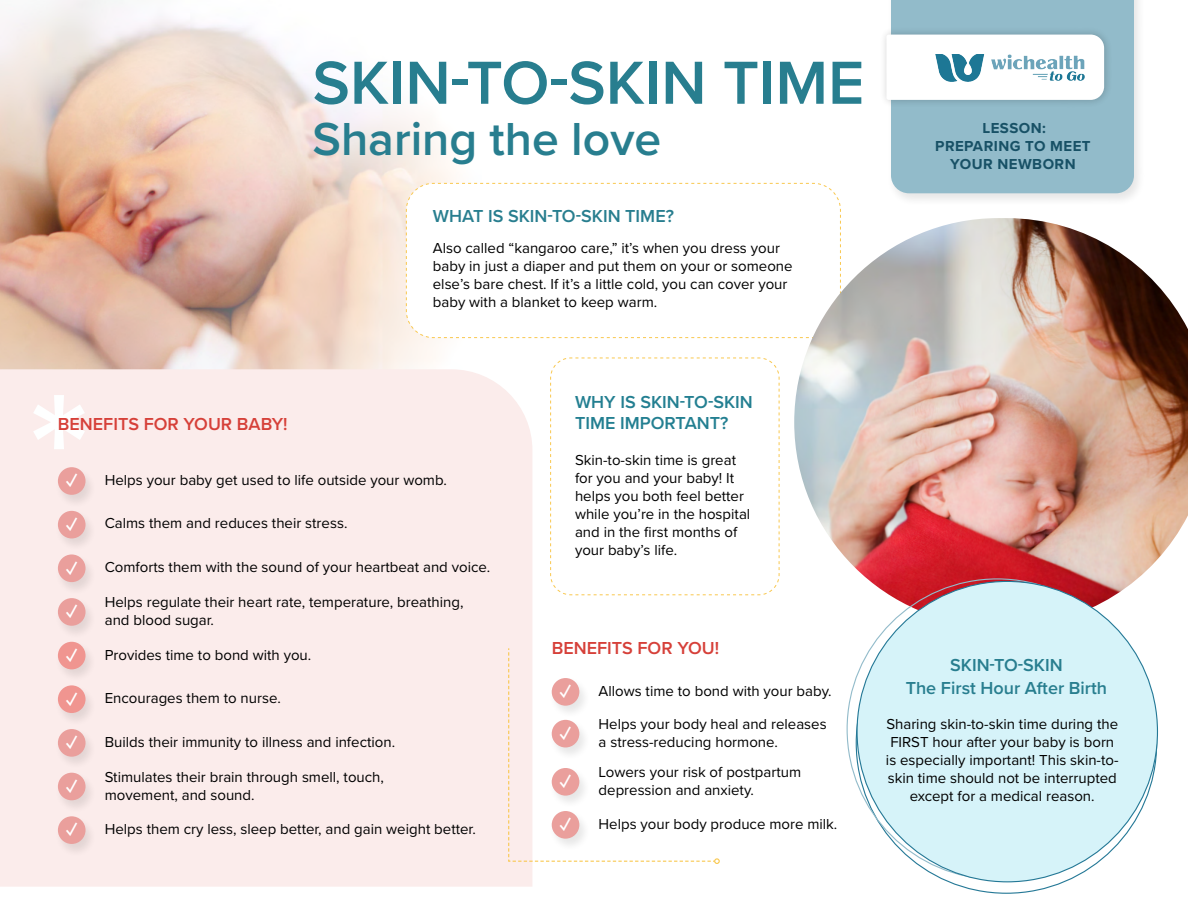
<style>
.page{position:relative;width:1188px;height:918px;background:#fff}
.page>*{position:absolute;margin:0;border:0;box-sizing:border-box;transform-origin:0 0}
.t1{font:600 180px "Proxima Nova";color:#feffff}
.t2{font:600 63px "Proxima Nova";color:#287e8f}
.t3{font:600 48px "Proxima Nova";color:#287e8f}
.t4{font:700 21px "Proxima Nova";color:#fff}
.t5{font:600 18px "Proxima Nova";color:#287e8f}
.t6{font:600 18px "Proxima Nova";color:#d64039}
.t7{font:600 18px/21px "Proxima Nova";color:#237f91}
.t8{font:15px/18px "Proxima Nova";color:#000}
.t9{font:700 15px/18px "Proxima Nova";letter-spacing:.03em;color:#185166;text-align:center}
</style>
<div class="page">
<img style="left:0;top:0;width:482px;height:369px">
<svg style="left:406px;top:183px;width:435px;height:155px"></svg>
<div style="left:0;top:369px;width:532px;height:518px;background:#fbeceb"></div>
<img style="left:794px;top:218px;width:394px;height:408px">
<svg style="left:550px;top:357px;width:230px;height:239px"></svg>
<div style="left:857px;top:581px;width:300px;height:301px;background:#d6f3f9;border-radius:50%"></div>
<div style="left:54px;top:466px;width:42px;height:42px;background:#000;opacity:.1"></div>
<div style="left:58px;top:467px;width:28px;height:28px;background:#ea9f9c;border-radius:50%"></div>
<div style="left:54px;top:509px;width:42px;height:43px;background:#000;opacity:.1"></div>
<div style="left:58px;top:511px;width:28px;height:27px;background:#ea9f9c;border-radius:50%"></div>
<div style="left:54px;top:553px;width:42px;height:42px;background:#000;opacity:.1"></div>
<div style="left:58px;top:554px;width:28px;height:28px;background:#ea9f9c;border-radius:50%"></div>
<div style="left:54px;top:597px;width:42px;height:42px;background:#000;opacity:.1"></div>
<div style="left:58px;top:598px;width:28px;height:28px;background:#ea9f9c;border-radius:50%"></div>
<div style="left:54px;top:640px;width:42px;height:42px;background:#000;opacity:.1"></div>
<div style="left:58px;top:642px;width:28px;height:27px;background:#f09590;border-radius:50%"></div>
<div style="left:54px;top:684px;width:42px;height:42px;background:#000;opacity:.1"></div>
<div style="left:58px;top:685px;width:28px;height:28px;background:#f09590;border-radius:50%"></div>
<div style="left:54px;top:728px;width:42px;height:42px;background:#000;opacity:.1"></div>
<div style="left:58px;top:729px;width:28px;height:28px;background:#ea9f9c;border-radius:50%"></div>
<div style="left:54px;top:771px;width:42px;height:42px;background:#000;opacity:.1"></div>
<div style="left:58px;top:773px;width:28px;height:27px;background:#ea9f9c;border-radius:50%"></div>
<div style="left:54px;top:815px;width:42px;height:42px;background:#000;opacity:.1"></div>
<div style="left:58px;top:816px;width:28px;height:28px;background:#ea9f9c;border-radius:50%"></div>
<svg style="left:508px;top:651px;width:212px;height:213px"></svg>
<div style="left:548px;top:677px;width:42px;height:42px;background:#000;opacity:.1"></div>
<div style="left:552px;top:678px;width:27px;height:28px;background:#ea9f9c;border-radius:50%"></div>
<div style="left:548px;top:718px;width:42px;height:43px;background:#000;opacity:.1"></div>
<div style="left:552px;top:720px;width:27px;height:27px;background:#ea9f9c;border-radius:50%"></div>
<div style="left:548px;top:767px;width:42px;height:42px;background:#000;opacity:.1"></div>
<div style="left:552px;top:768px;width:27px;height:28px;background:#ea9f9c;border-radius:50%"></div>
<div style="left:548px;top:810px;width:42px;height:42px;background:#000;opacity:.1"></div>
<div style="left:552px;top:811px;width:27px;height:28px;background:#ea9f9c;border-radius:50%"></div>
<div style="left:886px;top:0;width:260px;height:208px;background:#000;opacity:.1"></div>
<div style="left:891px;top:0;width:243px;height:193px;background:#92bbca"></div>
<div style="left:879px;top:26px;width:235px;height:82px;background:#000;opacity:.2"></div>
<svg style="left:886px;top:35px;width:218px;height:65px"></svg>
<img style="left:935px;top:54px;width:150px;height:28px">
<p class="t2" style="left:313px;top:36px;width:553px">SKIN-TO-SKIN TIME</p>
<p class="t3" style="left:313px;top:103px;width:350px">Sharing the love</p>
<p class="t5" style="left:433px;top:203px;width:243px">WHAT IS SKIN-TO-SKIN TIME?</p>
<p class="t8" style="left:433px;top:238px;width:361px">Also called “kangaroo care,” it’s when you dress your baby in just a diaper and put them on your or someone else’s bare chest. If it’s a little cold, you can cover your baby with a blanket to keep warm.</p>
<p class="t9" style="left:982px;top:118px;width:65px">LESSON:</p>
<p class="t9" style="left:935px;top:137px;width:157px">PREPARING TO MEET<br>YOUR NEWBORN</p>
<p class="t1" style="left:28px;top:323px;width:64px">*</p>
<p class="t4" style="left:66px;top:467px;width:13px">✓</p>
<p class="t4" style="left:66px;top:510px;width:13px">✓</p>
<p class="t4" style="left:66px;top:554px;width:13px">✓</p>
<p class="t4" style="left:66px;top:598px;width:13px">✓</p>
<p class="t4" style="left:66px;top:641px;width:13px">✓</p>
<p class="t4" style="left:66px;top:685px;width:13px">✓</p>
<p class="t4" style="left:66px;top:729px;width:13px">✓</p>
<p class="t4" style="left:66px;top:772px;width:13px">✓</p>
<p class="t4" style="left:66px;top:816px;width:13px">✓</p>
<p class="t6" style="left:58px;top:410px;width:231px">BENEFITS FOR YOUR BABY!</p>
<p class="t8" style="left:105px;top:470px;width:344px">Helps your baby get used to life outside your womb.</p>
<p class="t8" style="left:105px;top:513px;width:244px">Calms them and reduces their stress.</p>
<p class="t8" style="left:105px;top:558px;width:387px">Comforts them with the sound of your heartbeat and voice.</p>
<p class="t8" style="left:105px;top:592px;width:360px">Helps regulate their heart rate, temperature, breathing, and blood sugar.</p>
<p class="t8" style="left:105px;top:645px;width:208px">Provides time to bond with you.</p>
<p class="t8" style="left:105px;top:688px;width:178px">Encourages them to nurse.</p>
<p class="t8" style="left:105px;top:732px;width:292px">Builds their immunity to illness and infection.</p>
<p class="t8" style="left:105px;top:768px;width:281px">Stimulates their brain through smell, touch, movement, and sound.</p>
<p class="t8" style="left:105px;top:819px;width:373px">Helps them cry less, sleep better, and gain weight better.</p>
<p class="t7" style="left:575px;top:391px;width:179px">WHY IS SKIN-TO-SKIN<br>TIME IMPORTANT?</p>
<p class="t8" style="left:575px;top:450px;width:177px">Skin-to-skin time is great for you and your baby! It helps you both feel better while you’re in the hospital and in the first months of your baby’s life.</p>
<p class="t6" style="left:552px;top:635px;width:169px">BENEFITS FOR YOU!</p>
<p class="t4" style="left:560px;top:678px;width:13px">✓</p>
<p class="t4" style="left:560px;top:719px;width:13px">✓</p>
<p class="t4" style="left:560px;top:767px;width:13px">✓</p>
<p class="t4" style="left:560px;top:811px;width:13px">✓</p>
<p class="t8" style="left:599px;top:681px;width:235px">Allows time to bond with your baby.</p>
<p class="t8" style="left:599px;top:714px;width:230px">Helps your body heal and releases a stress-reducing hormone.</p>
<p class="t8" style="left:599px;top:762px;width:204px">Lowers your risk of postpartum depression and anxiety.</p>
<p class="t8" style="left:599px;top:814px;width:240px">Helps your body produce more milk.</p>
<p class="t5" style="left:950px;top:651px;width:114px">SKIN-TO-SKIN</p>
<p class="t5" style="left:906px;top:675px;width:203px">The First Hour After Birth</p>
<p class="t8" style="left:886px;top:715px;width:234px;text-align:center">Sharing skin-to-skin time during the FIRST hour after your baby is born is especially important! This skin-to&shy;skin time should not be interrupted except for a medical reason.</p>
</div>
